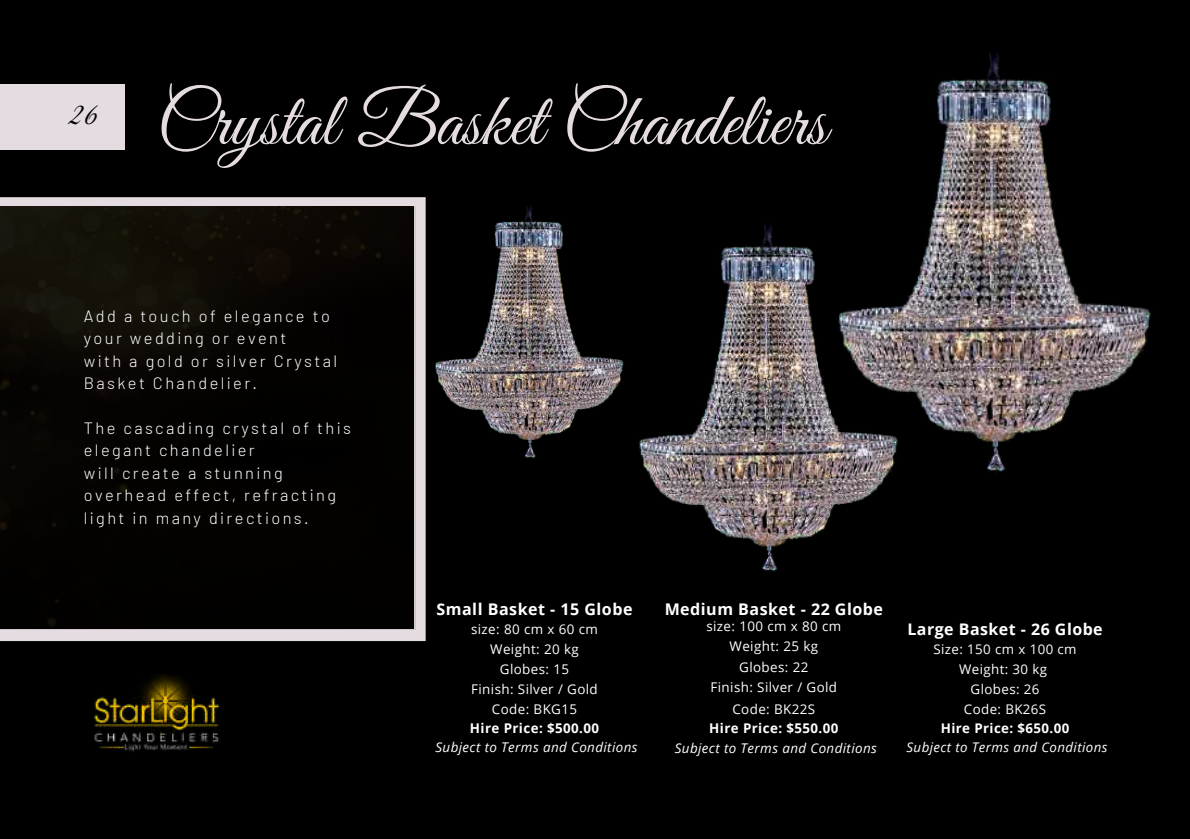
<style>
.page{position:relative;width:1190px;height:839px;background:#fff}
.page>*{position:absolute;margin:0;border:0;box-sizing:border-box;transform-origin:0 0}
.t1{font:75.8px "Great Vibes";color:#e5dce2}
.t2{font:32px "Great Vibes";color:#000}
.t3{font:300 16.4px/22.4px "Barlow";letter-spacing:.145em;color:#fff}
.t4{font:700 16px "Open Sans";letter-spacing:.03em;color:#fff}
.t5{font:13.4px/20px "Open Sans";letter-spacing:.03em;color:#fff;text-align:center}
.t6{font:italic 13.4px "Open Sans";letter-spacing:.03em;color:#fff}
.t7{font:700 13.4px "Open Sans";letter-spacing:.03em;color:#fff}
</style>
<div class="page">
<div style="left:0;top:0;width:1190px;height:838px;background:#000"></div>
<img style="left:94px;top:674px;width:126px;height:78px">
<svg style="left:0;top:197px;width:426px;height:444px;background:#dfd7dc"></svg>
<img style="left:0;top:206px;width:415px;height:423px">
<img style="left:435px;top:206px;width:189px;height:252px">
<img style="left:639px;top:225px;width:228px;height:347px">
<img style="left:834px;top:53px;width:317px;height:444px">
<div style="left:0;top:84px;width:124px;height:66px;background:#e5dce2"></div>
<h2 class="t2" style="left:68px;top:96px;width:32px">26</h2>
<h1 class="t1" style="left:157px;top:79px;width:671px">Crystal Basket Chandeliers</h1>
<p class="t3" style="left:84px;top:304px;width:255px">Add a touch of elegance to your wedding or event<br>with a gold or silver Crystal<br>Basket Chandelier.</p>
<p class="t3" style="left:84px;top:416px;width:269px">The cascading crystal of this elegant chandelier<br>will create a stunning overhead effect, refracting light in many directions.</p>
<p class="t4" style="left:437px;top:597px;width:197px">Small Basket - 15 Globe</p>
<p class="t5" style="left:471px;top:618px;width:128px">size: 80 cm x 60 cm<br>Weight: 20 kg<br>Globes: 15<br>Finish: Silver / Gold<br>Code: BKG15</p>
<p class="t7" style="left:470px;top:718px;width:131px">Hire Price: $500.00</p>
<p class="t6" style="left:435px;top:738px;width:204px">Subject to Terms and Conditions</p>
<p class="t4" style="left:665px;top:597px;width:220px">Medium Basket - 22 Globe</p>
<p class="t5" style="left:706px;top:616px;width:136px">size: 100 cm x 80 cm<br>Weight: 25 kg<br>Globes: 22<br>Finish: Silver / Gold</p>
<p class="t5" style="left:732px;top:699px;width:84px">Code: BK22S</p>
<p class="t7" style="left:709px;top:718px;width:131px">Hire Price: $550.00</p>
<p class="t6" style="left:675px;top:738px;width:204px">Subject to Terms and Conditions</p>
<p class="t4" style="left:907px;top:617px;width:197px">Large Basket - 26 Globe</p>
<p class="t5" style="left:933px;top:638px;width:145px">Size: 150 cm x 100 cm<br>Weight: 30 kg<br>Globes: 26</p>
<p class="t5" style="left:964px;top:698px;width:84px">Code: BK26S</p>
<p class="t7" style="left:941px;top:718px;width:130px">Hire Price: $650.00</p>
<p class="t6" style="left:907px;top:737px;width:202px">Subject to Terms and Conditions</p>
</div>
